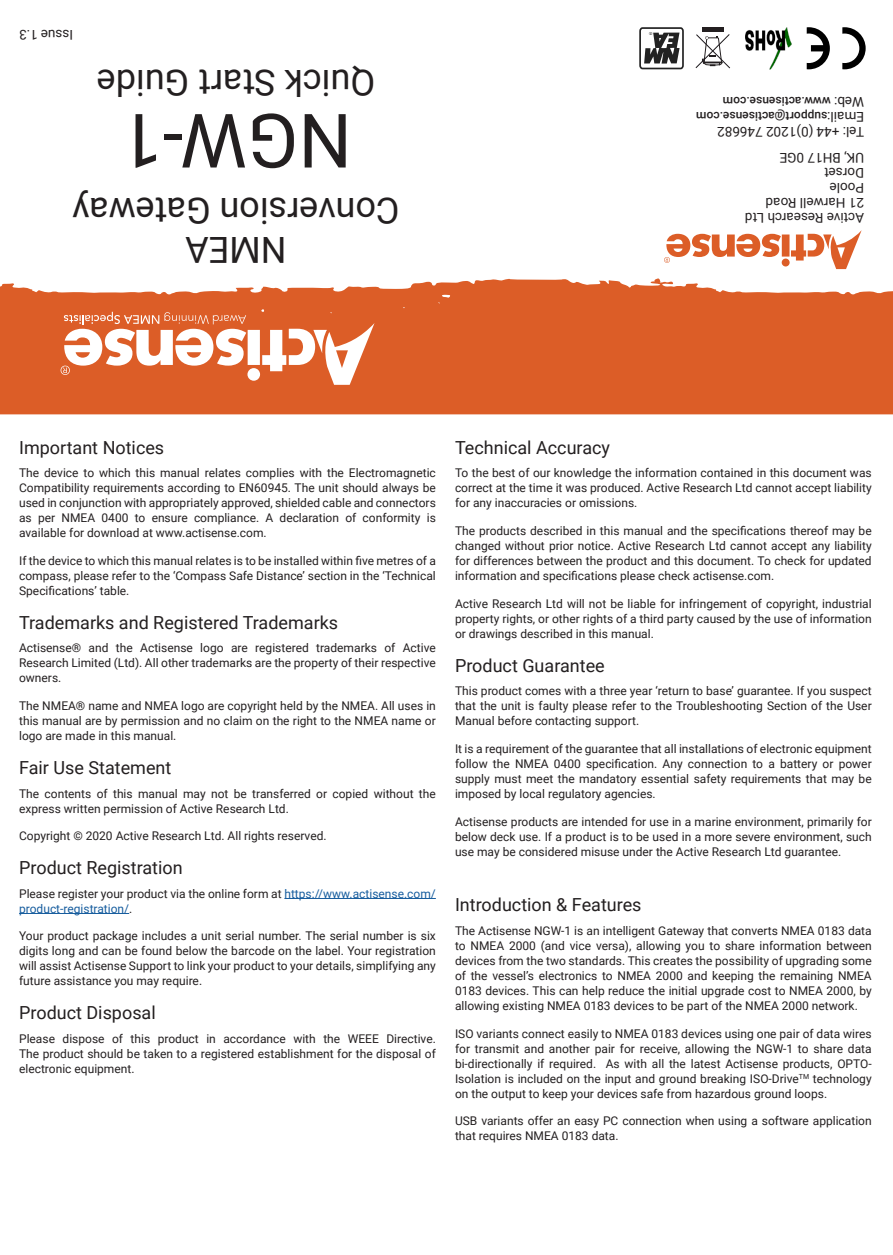
<style>
.page{position:relative;width:893px;height:1255px;background:#fff}
.page>*{position:absolute;margin:0;border:0;box-sizing:border-box;transform-origin:0 0}
.t1{font:75px "Roboto";color:#231f20}
.t2{font:36px "Roboto";color:#231f20}
.t3{font:18px "Roboto";color:#231f20}
.Main{font:13.5px/15px "Roboto";color:#231f20}
.Main-2{font:12px/15px "Roboto";color:#231f20;text-align:justify}
.Main-3{font:12px/15px "Roboto";color:#175d9e}
.Main-4{font:500 12px "Roboto";color:#231f20}
.t4{font:300 4.2px "Avenir LT";color:#222}
.s1{color:#231f20}
</style>
<div class="page">
<hr style="left:284px;top:898px;width:152px;height:1px;background:#175d9e">
<hr style="left:19px;top:913px;width:110px;height:1px;background:#175d9e">
<svg style="left:0;top:278px;width:893px;height:136px;background:#df6b3a"></svg>
<svg style="left:61px;top:312px;width:313px;height:73px"></svg>
<svg style="left:639px;top:27px;width:45px;height:42px"></svg>
<svg style="left:807px;top:27px;width:23px;height:42px"></svg>
<svg style="left:842px;top:27px;width:24px;height:42px"></svg>
<img style="left:745px;top:27px;width:47px;height:42px">
<div style="left:702px;top:27px;width:22px;height:5px;background:#231f20"></div>
<svg style="left:695px;top:34px;width:35px;height:35px"></svg>
<svg style="left:664px;top:231px;width:198px;height:38px"></svg>
<div style="left:782px;top:258px;width:8px;height:8px;background:#dc5d27;border-radius:50%"></div>
<p class="Main" style="left:73px;top:43px;width:56px;rotate:-180deg">Issue 1.3</p>
<p class="t4" style="left:652px;top:36px;width:5px;rotate:-180deg">®</p>
<h2 class="t2" style="left:375px;top:108px;width:280px;rotate:-180deg">Quick Start Guide</h2>
<h1 class="t1" style="left:352px;top:193px;width:233px;rotate:-180deg">NGW-1</h1>
<h2 class="t2" style="left:400px;top:236px;width:329px;rotate:-180deg">Conversion Gateway</h2>
<h2 class="t2" style="left:286px;top:275px;width:103px;rotate:-180deg">NMEA</h2>
<p class="Main-4" style="left:831px;top:110px;width:110px;rotate:-180deg">www.actisense.com</p>
<p class="Main" style="left:864px;top:110px;width:31px;rotate:-180deg">Web:</p>
<p class="Main-4" style="left:827px;top:125px;width:133px;rotate:-180deg">support@actisense.com</p>
<p class="Main" style="left:864px;top:125px;width:38px;rotate:-180deg">Email:</p>
<p class="Main" style="left:864px;top:140px;width:148px;rotate:-180deg">Tel: +44 (0)1202 746682</p>
<p class="Main" style="left:864px;top:226px;width:121px;rotate:-180deg">Active Research Ltd<br>21 Harwell Road<br>Poole<br>Dorset<br>UK, BH17 0GE</p>
<h3 class="t3" style="left:19px;top:435px;width:147px">Important Notices</h3>
<p class="Main-2" style="left:19px;top:465px;width:418px">The device to which this manual relates complies with the Electromagnetic Compatibility requirements according to EN60945. The unit should always be used in conjunction with appropriately approved, shielded cable and connectors as per NMEA 0400 to ensure compliance. A declaration of conformity is available for download at www.actisense.com.</p>
<p class="Main-2" style="left:19px;top:553px;width:418px">If the device to which this manual relates is to be installed within five metres of a compass, please refer to the ‘Compass Safe Distance’ section in the ‘Technical Specifications’ table.</p>
<h3 class="t3" style="left:19px;top:610px;width:321px">Trademarks and Registered Trademarks</h3>
<p class="Main-2" style="left:19px;top:640px;width:418px">Actisense® and the Actisense logo are registered trademarks of Active Research Limited (Ltd). All other trademarks are the property of their respective owners.</p>
<p class="Main-2" style="left:19px;top:698px;width:418px">The NMEA® name and NMEA logo are copyright held by the NMEA. All uses in this manual are by permission and no claim on the right to the NMEA name or logo are made in this manual.</p>
<h3 class="t3" style="left:19px;top:755px;width:154px">Fair Use Statement</h3>
<p class="Main-2" style="left:19px;top:785px;width:418px">The contents of this manual may not be transferred or copied without the express written permission of Active Research Ltd.</p>
<p class="Main-2" style="left:19px;top:828px;width:309px">Copyright © 2020 Active Research Ltd. All rights reserved.</p>
<h3 class="t3" style="left:19px;top:855px;width:165px">Product Registration</h3>
<p class="Main-3" style="left:19px;top:885px;width:418px"><span class="s1">Please register your product via the online form at</span> https://www.actisense.com/ product-registration/<span class="s1">.</span></p>
<p class="Main-2" style="left:19px;top:928px;width:418px">Your product package includes a unit serial number. The serial number is six digits long and can be found below the barcode on the label. Your registration will assist Actisense Support to link your product to your details, simplifying any future assistance you may require.</p>
<h3 class="t3" style="left:19px;top:1000px;width:138px">Product Disposal</h3>
<p class="Main-2" style="left:19px;top:1030px;width:418px">Please dispose of this product in accordance with the WEEE Directive.<br>The product should be taken to a registered establishment for the disposal of electronic equipment.</p>
<h3 class="t3" style="left:455px;top:435px;width:157px">Technical Accuracy</h3>
<p class="Main-2" style="left:455px;top:465px;width:418px">To the best of our knowledge the information contained in this document was correct at the time it was produced. Active Research Ltd cannot accept liability for any inaccuracies or omissions.</p>
<p class="Main-2" style="left:455px;top:523px;width:418px">The products described in this manual and the specifications thereof may be changed without prior notice. Active Research Ltd cannot accept any liability for differences between the product and this document. To check for updated information and specifications please check actisense.com.</p>
<p class="Main-2" style="left:455px;top:595px;width:418px">Active Research Ltd will not be liable for infringement of copyright, industrial property rights, or other rights of a third party caused by the use of information or drawings described in this manual.</p>
<h3 class="t3" style="left:455px;top:652px;width:151px">Product Guarantee</h3>
<p class="Main-2" style="left:455px;top:683px;width:418px">This product comes with a three year ‘return to base’ guarantee. If you suspect that the unit is faulty please refer to the Troubleshooting Section of the User Manual before contacting support.</p>
<p class="Main-2" style="left:455px;top:740px;width:418px">It is a requirement of the guarantee that all installations of electronic equipment follow the NMEA 0400 specification. Any connection to a battery or power supply must meet the mandatory essential safety requirements that may be imposed by local regulatory agencies.</p>
<p class="Main-2" style="left:455px;top:813px;width:418px">Actisense products are intended for use in a marine environment, primarily for below deck use. If a product is to be used in a more severe environment, such use may be considered misuse under the Active Research Ltd guarantee.</p>
<h3 class="t3" style="left:455px;top:892px;width:188px">Introduction &amp; Features</h3>
<p class="Main-2" style="left:455px;top:922px;width:418px">The Actisense NGW-1 is an intelligent Gateway that converts NMEA 0183 data to NMEA 2000 (and vice versa), allowing you to share information between devices from the two standards. This creates the possibility of upgrading some of the vessel’s electronics to NMEA 2000 and keeping the remaining NMEA 0183 devices. This can help reduce the initial upgrade cost to NMEA 2000, by allowing existing NMEA 0183 devices to be part of the NMEA 2000 network.</p>
<p class="Main-2" style="left:455px;top:1025px;width:418px">ISO variants connect easily to NMEA 0183 devices using one pair of data wires for transmit and another pair for receive, allowing the NGW-1 to share data bi-directionally if required. As with all the latest Actisense products, OPTO-Isolation is included on the input and ground breaking ISO-Drive<sup>TM</sup> technology on the output to keep your devices safe from hazardous ground loops.</p>
<p class="Main-2" style="left:455px;top:1113px;width:418px">USB variants offer an easy PC connection when using a software application that requires NMEA 0183 data.</p>
</div>
